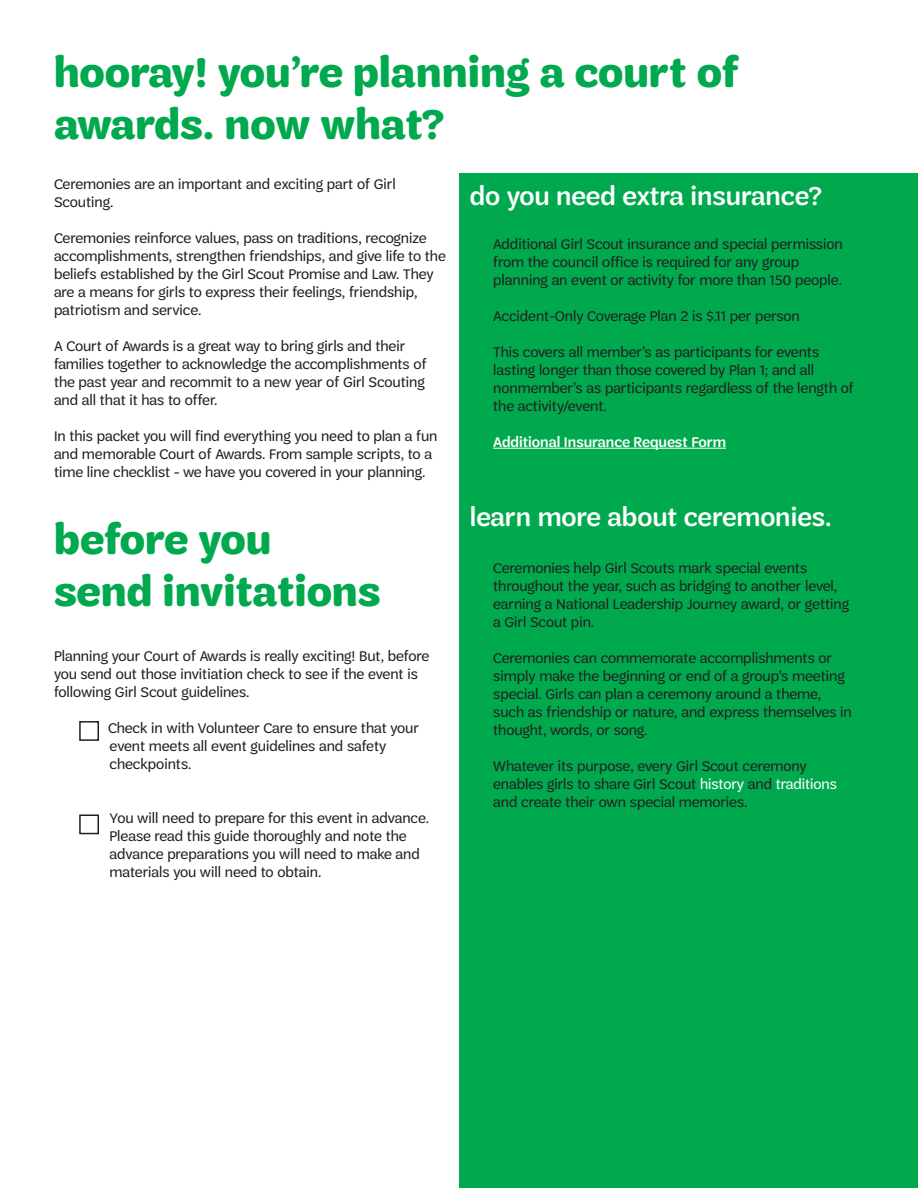
<style>
.page{position:relative;width:918px;height:1188px;background:#fff}
.page>*{position:absolute;margin:0;border:0;box-sizing:border-box;transform-origin:0 0}
.headers{font:700 43.5px/52.2px "Trefoil Sans";color:#00a94e}
.smaller_header{font:500 27px "Trefoil Sans";color:#fff}
.t1{font:15px/18px "Trefoil Sans";color:#231f20}
.t2{font:500 15px "Trefoil Sans";color:#fff}
.s1{color:#fff}
</style>
<div class="page">
<div style="left:79px;top:721px;width:20px;height:20px;border:2px solid #231f20"></div>
<div style="left:79px;top:814px;width:20px;height:20px;border:2px solid #231f20"></div>
<div style="left:459px;top:173px;width:459px;height:1015px;background:#00a94e"></div>
<hr style="left:493px;top:448px;width:233px;height:1px;background:#fff">
<p class="headers" style="left:54px;top:46px;width:687px">hooray! you’re planning a court of awards. now what?</p>
<p class="t1" style="left:54px;top:175px;width:343px">Ceremonies are an important and exciting part of Girl<br>Scouting.</p>
<p class="t1" style="left:54px;top:229px;width:393px">Ceremonies reinforce values, pass on traditions, recognize accomplishments, strengthen friendships, and give life to the beliefs established by the Girl Scout Promise and Law. They are a means for girls to express their feelings, friendship, patriotism and service.</p>
<p class="t1" style="left:54px;top:337px;width:374px">A Court of Awards is a great way to bring girls and their families together to acknowledge the accomplishments of the past year and recommit to a new year of Girl Scouting and all that it has to offer.</p>
<p class="t1" style="left:54px;top:427px;width:385px">In this packet you will find everything you need to plan a fun and memorable Court of Awards. From sample scripts, to a time line checklist - we have you covered in your planning.</p>
<p class="headers" style="left:54px;top:513px;width:219px">before you</p>
<p class="headers" style="left:54px;top:566px;width:328px">send invitations</p>
<p class="t1" style="left:54px;top:647px;width:377px">Planning your Court of Awards is really exciting! But, before you send out those invitiation check to see if the event is following Girl Scout guidelines.</p>
<p class="t1" style="left:108px;top:719px;width:312px">Check in with Volunteer Care to ensure that your</p>
<p class="t1" style="left:110px;top:737px;width:278px">event meets all event guidelines and safety</p>
<p class="t1" style="left:110px;top:755px;width:83px">checkpoints.</p>
<p class="t1" style="left:110px;top:809px;width:321px">You will need to prepare for this event in advance.</p>
<p class="t1" style="left:110px;top:827px;width:299px">Please read this guide thoroughly and note the</p>
<p class="t1" style="left:110px;top:845px;width:312px">advance preparations you will need to make and</p>
<p class="t1" style="left:110px;top:863px;width:213px">materials you will need to obtain.</p>
<p class="smaller_header" style="left:470px;top:182px;width:354px">do you need extra insurance?</p>
<p class="t1" style="left:493px;top:235px;width:351px">Additional Girl Scout insurance and special permission from the council office is required for any group planning an event or activity for more than 150 people.</p>
<p class="t1" style="left:493px;top:307px;width:308px">Accident-Only Coverage Plan 2 is $.11 per person</p>
<p class="t1" style="left:493px;top:343px;width:362px">This covers all member’s as participants for events lasting longer than those covered by Plan 1; and all nonmember’s as participants regardless of the length of the activity/event.</p>
<p class="t2" style="left:493px;top:433px;width:234px">Additional Insurance Request Form</p>
<p class="smaller_header" style="left:470px;top:502px;width:363px">learn more about ceremonies.</p>
<p class="t1" style="left:493px;top:559px;width:357px">Ceremonies help Girl Scouts mark special events throughout the year, such as bridging to another level, earning a National Leadership Journey award, or getting a Girl Scout pin.</p>
<p class="t1" style="left:493px;top:649px;width:360px">Ceremonies can commemorate accomplishments or simply make the beginning or end of a group’s meeting special. Girls can plan a ceremony around a theme, such as friendship or nature, and express themselves in thought, words, or song.</p>
<p class="t1" style="left:493px;top:757px;width:345px">Whatever its purpose, every Girl Scout ceremony enables girls to share Girl Scout <span class="s1">history</span> and <span class="s1">traditions </span>and create their own special memories.</p>
</div>
